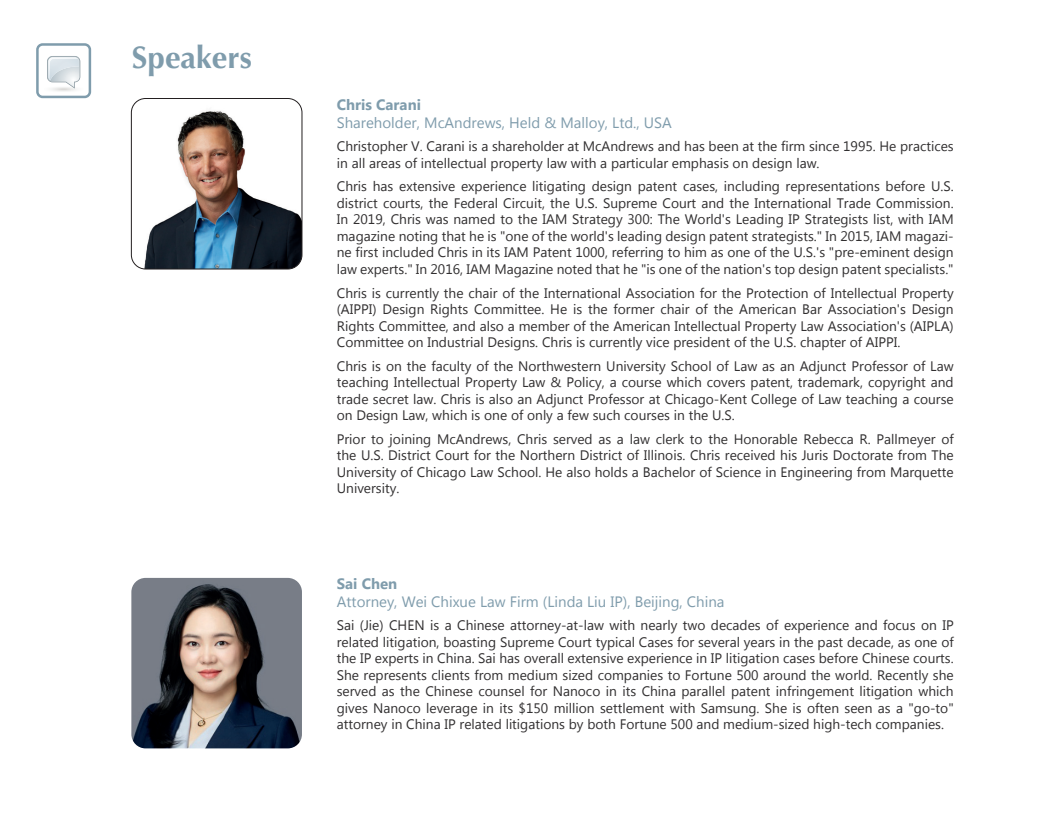
<style>
.page{position:relative;width:1053px;height:815px;background:#fff}
.page>*{position:absolute;margin:0;border:0;box-sizing:border-box;transform-origin:0 0}
.t1{font:700 31.25px "Optima";color:#7f9cac}
.t2{font:15px "Microsoft Tai Le";color:#7f9cac}
.t3{font:700 15px "Microsoft Tai Le";color:#7f9cac}
.t4{font:13.75px/16.5px "Microsoft Tai Le";color:#312f30;text-align:justify}
</style>
<div class="page">
<img style="left:131px;top:98px;width:171px;height:171px">
<div style="left:131px;top:98px;width:171px;height:171px;border:1px solid #231f20;border-radius:14px"></div>
<div style="left:36px;top:43px;width:55px;height:55px;border:2px solid #7f9cac;border-radius:5px"></div>
<svg style="left:47px;top:56px;width:33px;height:33px"></svg>
<img style="left:78px;top:57px;width:1px;height:23px">
<img style="left:48px;top:57px;width:30px;height:23px">
<img style="left:131px;top:578px;width:171px;height:170px">
<h1 class="t1" style="left:132px;top:39px;width:121px">Speakers</h1>
<p class="t3" style="left:337px;top:96px;width:86px">Chris Carani</p>
<p class="t2" style="left:337px;top:114px;width:336px">Shareholder, McAndrews, Held &amp; Malloy, Ltd., USA</p>
<p class="t4" style="left:337px;top:139px;width:618px">Christopher V. Carani is a shareholder at McAndrews and has been at the firm since 1995. He practices in all areas of intellectual property law with a particular emphasis on design law.</p>
<p class="t4" style="left:337px;top:179px;width:618px">Chris has extensive experience litigating design patent cases, including representations before U.S. district courts, the Federal Circuit, the U.S. Supreme Court and the International Trade Commission.<br>In 2019, Chris was named to the IAM Strategy 300: The World's Leading IP Strategists list, with IAM magazine noting that he is "one of the world's leading design patent strategists." In 2015, IAM magazi&shy;ne first included Chris in its IAM Patent 1000, referring to him as one of the U.S.'s "pre-eminent design law experts." In 2016, IAM Magazine noted that he "is one of the nation's top design patent specialists."</p>
<p class="t4" style="left:337px;top:285px;width:618px">Chris is currently the chair of the International Association for the Protection of Intellectual Property (AIPPI) Design Rights Committee. He is the former chair of the American Bar Association's Design Rights Committee, and also a member of the American Intellectual Property Law Association's (AIPLA)<br>Committee on Industrial Designs. Chris is currently vice president of the U.S. chapter of AIPPI.</p>
<p class="t4" style="left:337px;top:358px;width:618px">Chris is on the faculty of the Northwestern University School of Law as an Adjunct Professor of Law teaching Intellectual Property Law &amp; Policy, a course which covers patent, trademark, copyright and trade secret law. Chris is also an Adjunct Professor at Chicago-Kent College of Law teaching a course on Design Law, which is one of only a few such courses in the U.S.</p>
<p class="t4" style="left:337px;top:431px;width:618px">Prior to joining McAndrews, Chris served as a law clerk to the Honorable Rebecca R. Pallmeyer of the U.S. District Court for the Northern District of Illinois. Chris received his Juris Doctorate from The University of Chicago Law School. He also holds a Bachelor of Science in Engineering from Marquette University.</p>
<p class="t3" style="left:337px;top:575px;width:62px">S ai Chen</p>
<p class="t2" style="left:337px;top:593px;width:389px">Attorney, Wei Chixue Law Firm (Linda Liu IP), Beijing, China</p>
<p class="t4" style="left:337px;top:618px;width:618px">Sai (Jie) CHEN is a Chinese attorney-at-law with nearly two decades of experience and focus on IP related litigation, boasting Supreme Court typical Cases for several years in the past decade, as one of the IP experts in China. Sai has overall extensive experience in IP litigation cases before Chinese courts.<br>She represents clients from medium sized companies to Fortune 500 around the world. Recently she served as the Chinese counsel for Nanoco in its China parallel patent infringement litigation which gives Nanoco leverage in its $150 million settlement with Samsung. She is often seen as a "go-to" attorney in China IP related litigations by both Fortune 500 and medium-sized high-tech companies.</p>
</div>
